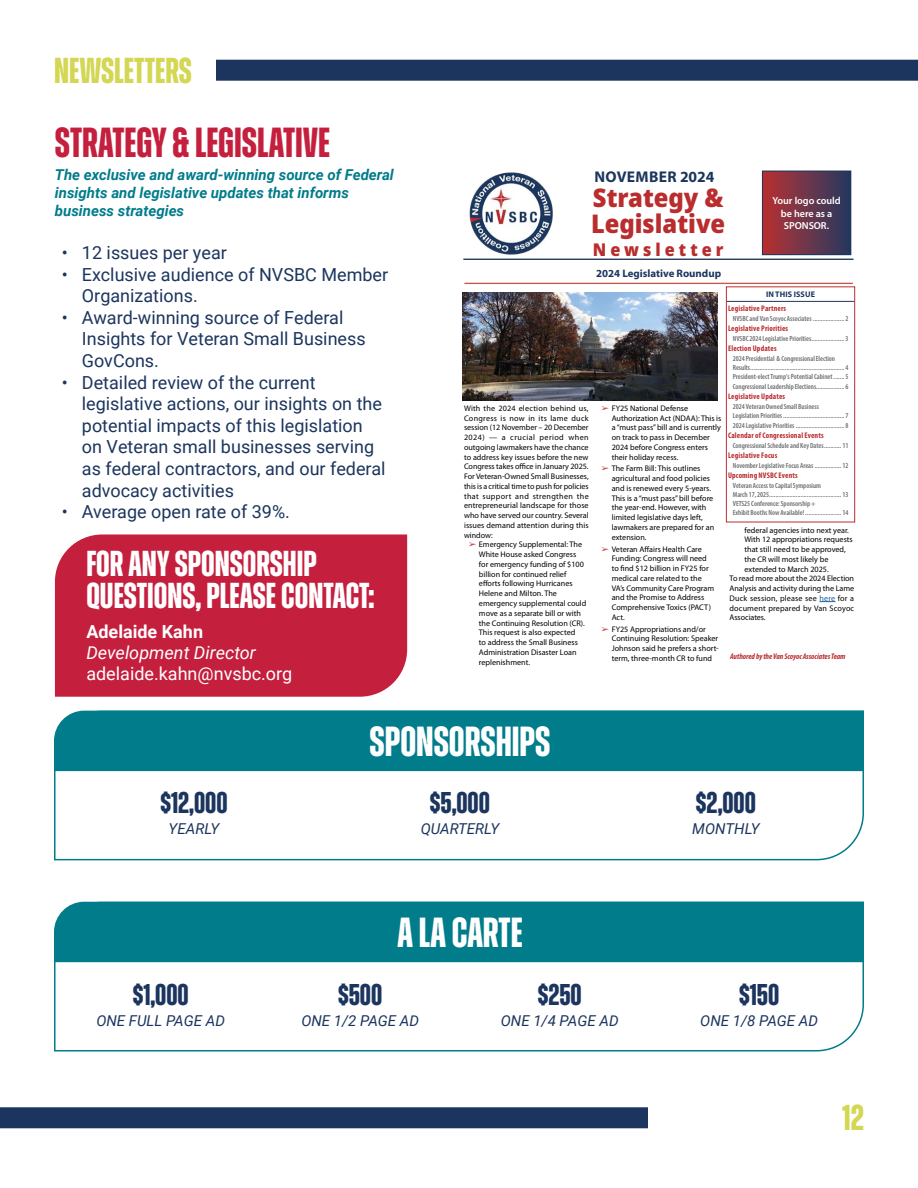
<style>
.page{position:relative;width:918px;height:1188px;background:#fff}
.page>*{position:absolute;margin:0;border:0;box-sizing:border-box;transform-origin:0 0}
.t1{font:700 42px "Zuume";color:#c51f3e}
.t2{font:700 42px "Zuume";color:#fff}
.t3{font:700 36px/31.5px "Zuume";color:#fff}
.t4{font:700 36px "Zuume";color:#d3d753}
.t5{font:700 30px "Zuume";color:#1c355e}
.t6{font:900 semi-condensed 25.8px/26.4px "Noto Sans";color:#ba2d2f}
.t7{font:18px/21.6px "Roboto";color:#1c355e}
.t8{font:18px "Roboto";color:#fff}
.t9{font:italic 18px "Roboto";color:#fff}
.t10{font:700 18px "Roboto";color:#fff}
.t11{font:900 semi-condensed 17.55px "Noto Sans";letter-spacing:.23em;color:#ba2d2f}
.t12{font:700 15.6px "Myriad Pro";letter-spacing:.02em;color:#1b365d}
.t13{font:italic 700 15px/18px "Roboto";color:#007c8b}
.t14{font:italic 15px "Roboto";color:#1c355e}
.t15{font:700 10.8px "Myriad Pro";color:#1b365d}
.t16{font:600 10.2px/12.1px "Myriad Pro";letter-spacing:-.005em;color:#fff;text-align:center}
.t17{font:8.1px/9.8px "Myriad Pro";color:#000}
.t18{font:700 condensed 8.1px/13.8px "Myriad Pro";letter-spacing:.015em;color:#ba2d2f}
.t19{font:8.1px "Myriad Pro";letter-spacing:.02em;color:#000}
.t20{font:italic 700 condensed 8.1px "Myriad Pro";letter-spacing:-.005em;color:#ba2d2f}
.t21{font:600 condensed 7.5px/9.4px "Myriad Pro";letter-spacing:-.005em;color:#6d6e71}
.s1{color:#ba2d2f}
.s2{font-stretch:normal;color:#1b365d}
.s3{color:#215e9e}
</style>
<div class="page">
<div style="left:216px;top:60px;width:702px;height:21px;background:#1c355e"></div>
<div style="left:0;top:1107px;width:648px;height:21px;background:#1c355e"></div>
<svg style="left:54px;top:901px;width:810px;height:151px"></svg>
<svg style="left:54px;top:710px;width:810px;height:151px"></svg>
<div style="left:54px;top:902px;width:810px;height:60px;background:#007c8b"></div>
<div style="left:54px;top:711px;width:810px;height:60px;background:#007c8b"></div>
<hr style="left:463px;top:259px;width:391px;height:1px;background:#1b365d">
<img style="left:469px;top:172px;width:84px;height:83px">
<div style="left:762px;top:171px;width:89px;height:84px;background:linear-gradient(to right,#b93132,#233960)"></div>
<div style="left:762px;top:171px;width:89px;height:84px;border:1px solid #1b365d"></div>
<svg style="left:820px;top:601px;width:15px;height:1px"></svg>
<hr style="left:464px;top:283px;width:389px;height:1px;background:#c55949">
<hr style="left:727px;top:301px;width:127px;height:1px;background:#1b365d">
<div style="left:726px;top:286px;width:129px;height:236px;border:1px solid #ba2d2f"></div>
<img style="left:463px;top:292px;width:255px;height:109px">
<div style="left:55px;top:534px;width:352px;height:163px;background:#c51f3e"></div>
<p class="t4" style="left:54px;top:51px;width:139px">NEWSLETTERS</p>
<p class="t1" style="left:55px;top:120px;width:277px">STRATEGY &amp; LEGISLATIVE</p>
<p class="t13" style="left:55px;top:165px;width:340px">The exclusive and award-winning source of Federal insights and legislative updates that informs business strategies</p>
<p class="t7" style="left:62px;top:241px;width:167px">• 12 issues per year</p>
<p class="t7" style="left:82px;top:263px;width:308px;text-indent:-20px">• Exclusive audience of NVSBC Member<br>Organizations.</p>
<p class="t7" style="left:82px;top:306px;width:285px;text-indent:-20px">• Award-winning source of Federal<br>Insights for Veteran Small Business<br>GovCons.</p>
<p class="t7" style="left:82px;top:371px;width:305px;text-indent:-20px">• Detailed review of the current legislative actions, our insights on the potential impacts of this legislation on Veteran small businesses serving as federal contractors, and our federal advocacy activities</p>
<p class="t7" style="left:62px;top:500px;width:230px">• Average open rate of 39%.</p>
<p class="t3" style="left:86px;top:549px;width:290px">FOR ANY SPONSORSHIP<br>QUESTIONS, PLEASE CONTACT:</p>
<p class="t10" style="left:86px;top:619px;width:118px">Adelaide Kahn</p>
<p class="t9" style="left:86px;top:640px;width:171px">Development Director</p>
<p class="t8" style="left:86px;top:661px;width:208px">adelaide.kahn@nvsbc.org</p>
<p class="t12" style="left:594px;top:167px;width:122px">NOVEMBER 2024</p>
<p class="t6" style="left:591px;top:184px;width:135px">Strategy &amp;<br>Legislative</p>
<p class="t11" style="left:593px;top:237px;width:132px">Newsletter</p>
<p class="t15" style="left:596px;top:266px;width:127px">2024 Legislative Roundup</p>
<p class="t16" style="left:772px;top:195px;width:70px">Your logo could be here as a<br>SPONSOR.</p>
<p class="t17" style="left:464px;top:403px;width:126px;text-align:justify">With the 2024 election behind us, Congress is now in its lame duck session (12 November – 20 December 2024) — a crucial period when outgoing lawmakers have the chance to address key issues before the new Congress takes office in January 2025.<br>For Veteran-Owned Small Businesses, this is a critical time to push for policies that support and strengthen the entrepreneurial landscape for those who have served our country. Several issues demand attention during this window:</p>
<p class="t17" style="left:479px;top:540px;width:109px;text-indent:-10px"><span class="s1">➢</span> Emergency Supplemental: The<br>White House asked Congress for emergency funding of $100 billion for continued relief efforts following Hurricanes<br>Helene and Milton. The emergency supplemental could move as a separate bill or with the Continuing Resolution (CR).<br>This request is also expected<br>to address the Small Business<br>Administration Disaster Loan replenishment.</p>
<p class="t18" style="left:728px;top:288px;width:88px;text-indent:38px"><span class="s2">IN THIS ISSUE<br></span>Legislative Partners</p>
<p class="t21" style="left:733px;top:313px;width:117px">NVSBC and Van Scoyoc Associates .................... 2</p>
<p class="t18" style="left:728px;top:321px;width:62px">Legislative Priorities</p>
<p class="t21" style="left:733px;top:333px;width:117px">NVSBC 2024 Legislative Priorities..................... 3</p>
<p class="t18" style="left:728px;top:341px;width:50px">Election Updates</p>
<p class="t21" style="left:733px;top:354px;width:117px">2024 Presidential &amp; Congressional Election Results............................................................ 4<br>President-elect Trump’s Potential Cabinet....... 5<br>Congressional Leadership Elections.................. 6</p>
<p class="t18" style="left:728px;top:390px;width:59px">Legislative Updates</p>
<p class="t21" style="left:733px;top:402px;width:117px">2024 Veteran Owned Small Business<br>Legislation Priorities....................................... 7<br>2024 Legislative Priorities ............................... 8</p>
<p class="t18" style="left:728px;top:428px;width:97px">Calendar of Congressional Events</p>
<p class="t21" style="left:733px;top:440px;width:117px">Congressional Schedule and Key Dates........... 11</p>
<p class="t18" style="left:728px;top:448px;width:51px">Legislative Focus</p>
<p class="t21" style="left:733px;top:460px;width:117px">November Legislative Focus Areas ................. 12</p>
<p class="t18" style="left:728px;top:468px;width:71px">Upcoming NVSBC Events</p>
<p class="t21" style="left:733px;top:481px;width:117px">Veteran Access to Capital Symposium<br>March 17, 2025.............................................. 13<br>VETS25 Conference: Sponsorship +<br>Exhibit Booths Now Available! ....................... 14</p>
<p class="t17" style="left:612px;top:403px;width:111px;text-indent:-10px"><span class="s1">➢</span> FY25 National Defense<br>Authorization Act (NDAA): This is a “must pass” bill and is currently on track to pass in December<br>2024 before Congress enters their holiday recess.</p>
<p class="t17" style="left:612px;top:464px;width:104px;text-indent:-10px"><span class="s1">➢</span> The Farm Bill: This outlines agricultural and food policies and is renewed every 5-years.<br>This is a “must pass” bill before the year-end. However, with limited legislative days left, lawmakers are prepared for an extension.</p>
<p class="t17" style="left:612px;top:544px;width:104px;text-indent:-10px"><span class="s1">➢</span> Veteran Affairs Health Care<br>Funding: Congress will need to find $12 billion in FY25 for medical care related to the<br>VA’s Community Care Program and the Promise to Address<br>Comprehensive Toxics (PACT)<br>Act.</p>
<p class="t17" style="left:612px;top:624px;width:109px;text-indent:-10px"><span class="s1">➢</span> FY25 Appropriations and/or<br>Continuing Resolution: Speaker<br>Johnson said he prefers a short&shy;term, three-month CR to fund</p>
<p class="t17" style="left:744px;top:525px;width:106px">federal agencies into next year.</p>
<p class="t17" style="left:744px;top:535px;width:110px">With 12 appropriations requests</p>
<p class="t17" style="left:744px;top:544px;width:103px">that still need to be approved,</p>
<p class="t17" style="left:744px;top:554px;width:85px">the CR will most likely be</p>
<p class="t17" style="left:744px;top:564px;width:86px">extended to March 2025.</p>
<p class="t17" style="left:730px;top:574px;width:126px">To read more about the 2024 Election</p>
<p class="t17" style="left:730px;top:583px;width:126px">Analysis and activity during the Lame</p>
<p class="t19" style="left:730px;top:593px;width:126px">Duck session, please see <span class="s3">here</span> for a</p>
<p class="t19" style="left:730px;top:603px;width:126px">document prepared by Van Scoyoc</p>
<p class="t17" style="left:730px;top:613px;width:38px">Associates.</p>
<p class="t20" style="left:730px;top:651px;width:117px">Authored by the Van Scoyoc Associates Team</p>
<p class="t5" style="left:160px;top:787px;width:69px">$12,000</p>
<p class="t14" style="left:169px;top:819px;width:52px">YEARLY</p>
<p class="t5" style="left:133px;top:978px;width:58px">$1,000</p>
<p class="t14" style="left:96px;top:1010px;width:130px">ONE FULL PAGE AD</p>
<p class="t2" style="left:370px;top:719px;width:182px">SPONSORSHIPS</p>
<p class="t5" style="left:430px;top:787px;width:62px">$5,000</p>
<p class="t14" style="left:421px;top:819px;width:80px">QUARTERLY</p>
<p class="t2" style="left:397px;top:910px;width:127px">A LA CARTE</p>
<p class="t5" style="left:338px;top:978px;width:46px">$500</p>
<p class="t14" style="left:301px;top:1010px;width:119px">ONE 1/2 PAGE AD</p>
<p class="t5" style="left:538px;top:978px;width:45px">$250</p>
<p class="t14" style="left:501px;top:1010px;width:119px">ONE 1/4 PAGE AD</p>
<p class="t5" style="left:696px;top:787px;width:62px">$2,000</p>
<p class="t14" style="left:692px;top:819px;width:69px">MONTHLY</p>
<p class="t5" style="left:739px;top:978px;width:42px">$150</p>
<p class="t14" style="left:700px;top:1010px;width:119px">ONE 1/8 PAGE AD</p>
<p class="t4" style="left:842px;top:1099px;width:23px">12</p>
</div>
